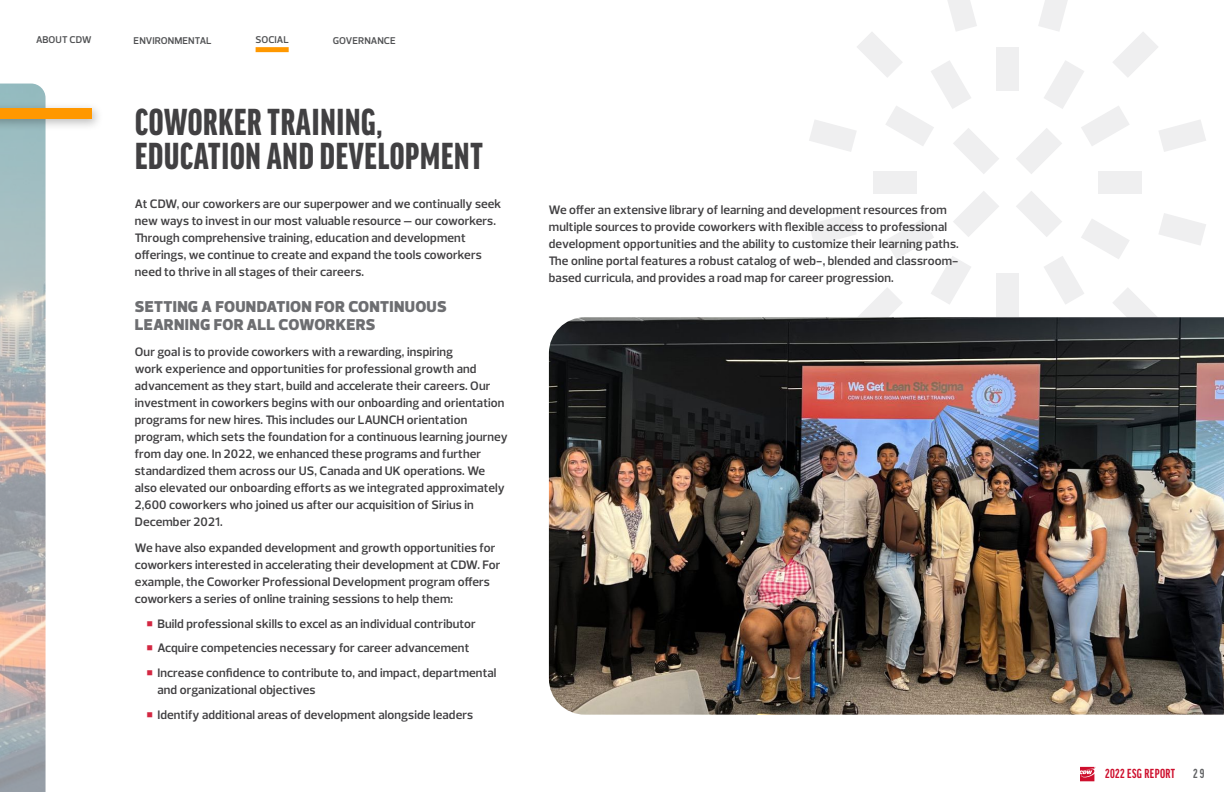
<style>
.page{position:relative;width:1224px;height:792px;background:#fff}
.page>*{position:absolute;margin:0;border:0;box-sizing:border-box;transform-origin:0 0}
.SECTION{font:900 extra-condensed 40px/34px "Good Headline Pro";letter-spacing:.02em;color:#414042}
.HEADERS{font:900 16px/18px "Prelo";letter-spacing:.015em;color:#6d6e71}
.t1{font:700 extra-condensed 14px "Good Headline Pro";letter-spacing:.03em;color:#ce0f2d}
.t2{font:700 extra-condensed 14px "Good Headline Pro";color:#636466}
.BODY_COPY{font:600 12.5px/17px "Prelo";letter-spacing:.01em;color:#414042}
.NAV_BAR{font:600 10px "Prelo";color:#515254}
.basic_copy{font:600 10px "Prelo";color:#515254}
.s1{font-family:"PT Mono";font-weight:400;font-size:20px;color:#d32742}
</style>
<div class="page">
<svg style="left:1080px;top:767px;width:16px;height:14px"></svg>
<div style="left:873px;top:171px;width:43px;height:22px;background:#efeff0"></div>
<div style="left:1099px;top:171px;width:43px;height:22px;background:#efeff0"></div>
<svg style="left:809px;top:191px;width:190px;height:126px"></svg>
<svg style="left:1016px;top:0;width:190px;height:174px"></svg>
<div style="left:996px;top:274px;width:23px;height:43px;background:#efeff0"></div>
<div style="left:996px;top:48px;width:23px;height:43px;background:#efeff0"></div>
<svg style="left:1016px;top:191px;width:190px;height:126px"></svg>
<svg style="left:809px;top:0;width:190px;height:174px"></svg>
<img style="left:549px;top:317px;width:675px;height:398px">
<img style="left:0;top:84px;width:46px;height:708px">
<div style="left:0;top:101px;width:104px;height:30px;background:#000;opacity:.27"></div>
<div style="left:0;top:108px;width:92px;height:11px;background:#ff9800"></div>
<div style="left:256px;top:47px;width:33px;height:5px;background:#ff9800"></div>
<p class="NAV_BAR" style="left:36px;top:34px;width:57px">ABOUT CDW</p>
<p class="NAV_BAR" style="left:134px;top:34px;width:79px">ENVIRONMENTAL</p>
<p class="NAV_BAR" style="left:255px;top:34px;width:35px">SOCIAL</p>
<p class="basic_copy" style="left:333px;top:34px;width:64px">GOVERNANCE</p>
<p class="SECTION" style="left:135px;top:105px;width:349px">COWORKER TRAINING,<br>EDUCATION AND DEVELOPMENT</p>
<p class="BODY_COPY" style="left:135px;top:196px;width:368px">At CDW, our coworkers are our superpower and we continually seek new ways to invest in our most valuable resource — our coworkers.<br>Through comprehensive training, education and development offerings, we continue to create and expand the tools coworkers need to thrive in all stages of their careers.</p>
<p class="HEADERS" style="left:135px;top:298px;width:313px">SETTING A FOUNDATION FOR CONTINUOUS<br>LEARNING FOR ALL COWORKERS</p>
<p class="BODY_COPY" style="left:135px;top:344px;width:374px">Our goal is to provide coworkers with a rewarding, inspiring<br>work experience and opportunities for professional growth and advancement as they start, build and accelerate their careers. Our investment in coworkers begins with our onboarding and orientation programs for new hires. This includes our LAUNCH orientation program, which sets the foundation for a continuous learning journey from day one. In 2022, we enhanced these programs and further standardized them across our US, Canada and UK operations. We also elevated our onboarding efforts as we integrated approximately 2,600 coworkers who joined us after our acquisition of Sirius in December 2021.</p>
<p class="BODY_COPY" style="left:135px;top:540px;width:367px">We have also expanded development and growth opportunities for coworkers interested in accelerating their development at CDW. For example, the Coworker Professional Development program offers coworkers a series of online training sessions to help them:</p>
<p class="BODY_COPY" style="left:144px;top:615px;width:333px"><span class="s1">▪</span>Build professional skills to excel as an individual contributor</p>
<p class="BODY_COPY" style="left:144px;top:640px;width:327px"><span class="s1">▪</span>Acquire competencies necessary for career advancement</p>
<p class="BODY_COPY" style="left:157px;top:664px;width:341px;text-indent:-14px"><span class="s1">▪</span>Increase confidence to contribute to, and impact, departmental and organizational objectives</p>
<p class="BODY_COPY" style="left:144px;top:706px;width:331px"><span class="s1">▪</span>Identify additional areas of development alongside leaders</p>
<p class="BODY_COPY" style="left:549px;top:201px;width:411px">We offer an extensive library of learning and development resources from multiple sources to provide coworkers with flexible access to professional development opportunities and the ability to customize their learning paths.<br>The online portal features a robust catalog of web-, blended and classroom&shy;based curricula, and provides a road map for career progression.</p>
<p class="t1" style="left:1105px;top:766px;width:71px">2022 ESG REPORT</p>
<p class="t2" style="left:1193px;top:766px;width:13px">29</p>
</div>
